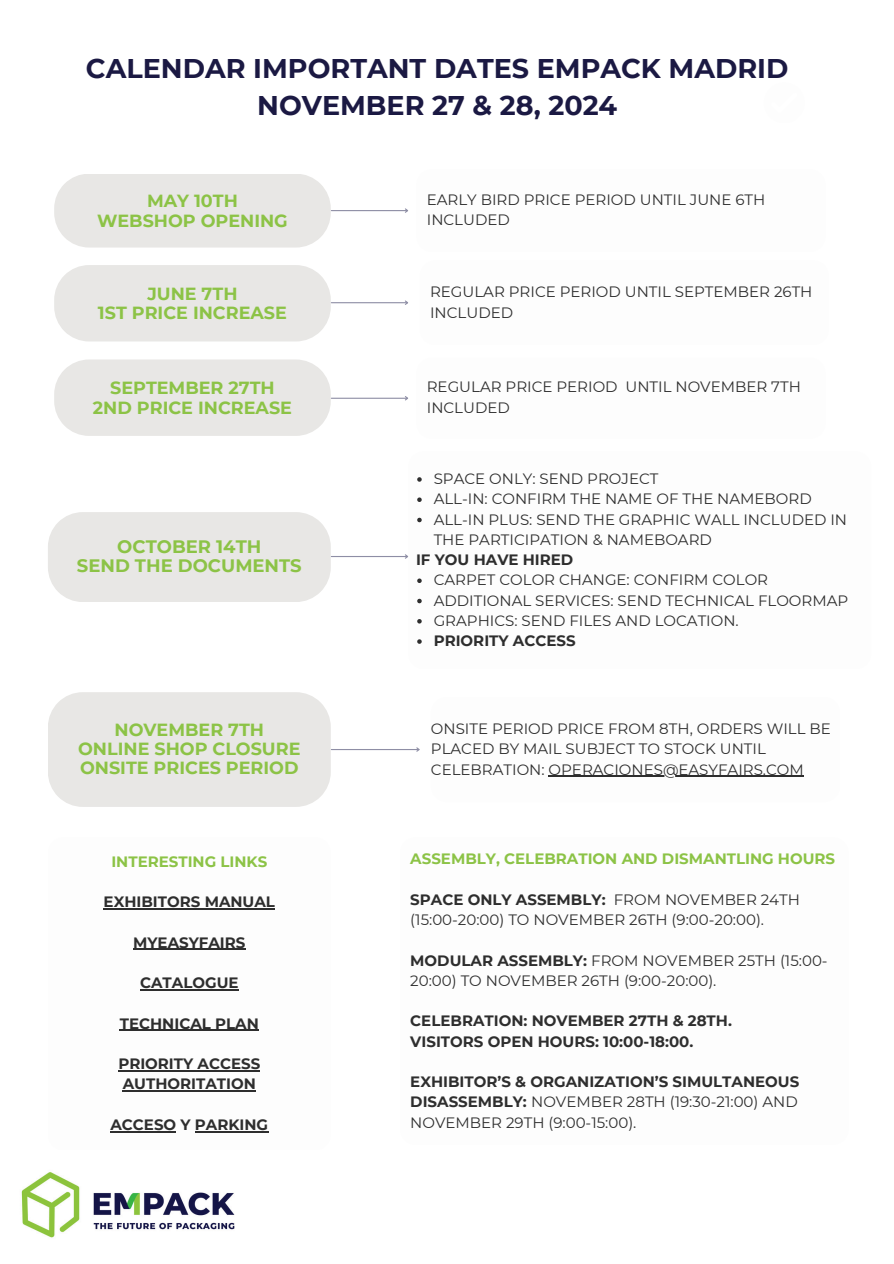
<style>
.page{position:relative;width:894px;height:1264px;background:#fff}
.page>*{position:absolute;margin:0;border:0;box-sizing:border-box;transform-origin:0 0}
.t1{font:700 27px/37.2px "Montserrat";color:#1b1943;text-align:center}
.t2{font:700 18px/19.2px "Montserrat";color:#8cc346;text-align:center}
.t3{font:700 17.55px/19.2px "Montserrat";color:#8cc346;text-align:center}
.t4{font:15px/20.2px "Montserrat";color:#2e2e2e}
.t5{font:700 15px/20.2px "Montserrat";color:#2e2e2e}
.t6{font:700 15px "Montserrat";color:#8cc346}
.s1{font-weight:400}
.s2{font-weight:700}
</style>
<div class="page">
<svg style="left:417px;top:477px;width:4px;height:4px"></svg>
<svg style="left:417px;top:497px;width:4px;height:5px"></svg>
<svg style="left:417px;top:517px;width:4px;height:5px"></svg>
<svg style="left:417px;top:578px;width:4px;height:5px"></svg>
<svg style="left:417px;top:598px;width:4px;height:5px"></svg>
<svg style="left:417px;top:619px;width:4px;height:4px"></svg>
<svg style="left:417px;top:639px;width:4px;height:4px"></svg>
<hr style="left:548px;top:775px;width:255px;height:2px;background:#2e2e2e">
<div style="left:54px;top:174px;width:276px;height:73px;background:#e8e7e5"></div>
<div style="left:54px;top:265px;width:276px;height:76px;background:#e8e7e5"></div>
<div style="left:48px;top:512px;width:283px;height:90px;background:#e8e7e5"></div>
<div style="left:48px;top:692px;width:283px;height:115px;background:#e8e7e5"></div>
<div style="left:54px;top:359px;width:276px;height:77px;background:#e8e7e5"></div>
<hr style="left:331px;top:210px;width:76px;height:1px;background:#8e8ea5">
<svg style="left:403px;top:208px;width:5px;height:5px"></svg>
<hr style="left:331px;top:302px;width:76px;height:1px;background:#8e8ea5">
<svg style="left:403px;top:300px;width:5px;height:5px"></svg>
<hr style="left:331px;top:749px;width:87px;height:1px;background:#8e8ea5">
<svg style="left:415px;top:747px;width:5px;height:5px"></svg>
<hr style="left:331px;top:398px;width:76px;height:1px;background:#8e8ea5">
<svg style="left:403px;top:396px;width:5px;height:5px"></svg>
<hr style="left:331px;top:556px;width:76px;height:1px;background:#8e8ea5">
<svg style="left:404px;top:554px;width:5px;height:5px"></svg>
<img style="left:21px;top:1172px;width:214px;height:66px">
<hr style="left:104px;top:908px;width:171px;height:1px;background:#2e2e2e">
<hr style="left:133px;top:948px;width:112px;height:1px;background:#2e2e2e">
<hr style="left:140px;top:989px;width:98px;height:1px;background:#2e2e2e">
<hr style="left:120px;top:1029px;width:139px;height:1px;background:#2e2e2e">
<hr style="left:118px;top:1070px;width:142px;height:1px;background:#2e2e2e">
<hr style="left:123px;top:1090px;width:133px;height:1px;background:#2e2e2e">
<hr style="left:110px;top:1130px;width:66px;height:2px;background:#2e2e2e">
<hr style="left:195px;top:1130px;width:73px;height:2px;background:#2e2e2e">
<h3 class="t1" style="left:86px;top:50px;width:703px">CALENDAR IMPORTANT DATES EMPACK MADRID<br>NOVEMBER 27 &amp; 28, 2024</h3>
<p class="t3" style="left:97px;top:191px;width:192px">MAY 10TH<br>WEBSHOP OPENING</p>
<p class="t3" style="left:98px;top:284px;width:190px">JUNE 7TH<br>1ST PRICE INCREASE</p>
<h2 class="t3" style="left:93px;top:378px;width:200px">SEPTEMBER 27TH<br>2ND PRICE INCREASE</h2>
<p class="t2" style="left:77px;top:536px;width:226px">OCTOBER 14TH<br>SEND THE DOCUMENTS</p>
<p class="t3" style="left:78px;top:720px;width:224px">NOVEMBER 7TH<br>ONLINE SHOP CLOSURE<br>ONSITE PRICES PERIOD</p>
<h3 class="t6" style="left:111px;top:852px;width:157px">INTERESTING LINKS</h3>
<p class="t5" style="left:104px;top:891px;width:173px">EXHIBITORS MANUAL</p>
<h3 class="t5" style="left:133px;top:932px;width:114px">MYEASYFAIRS</h3>
<h4 class="t5" style="left:140px;top:972px;width:100px">CATALOGUE</h4>
<h4 class="t5" style="left:120px;top:1013px;width:140px">TECHNICAL PLAN</h4>
<h3 class="t5" style="left:118px;top:1053px;width:143px">PRIORITY ACCESS<br>AUTHORITATION</h3>
<h4 class="t5" style="left:110px;top:1114px;width:159px">ACCESO Y PARKING</h4>
<h1 class="t4" style="left:426px;top:190px;width:340px">EARLY BIRD PRICE PERIOD UNTIL JUNE 6TH<br>INCLUDED</h1>
<h4 class="t4" style="left:430px;top:282px;width:384px">REGULAR PRICE PERIOD UNTIL SEPTEMBER 26TH<br>INCLUDED</h4>
<p class="t4" style="left:426px;top:377px;width:375px">REGULAR PRICE PERIOD UNTIL NOVEMBER 7TH<br>INCLUDED</p>
<h2 class="t4" style="left:433px;top:468px;width:226px">SPACE ONLY: SEND PROJECT</h2>
<h4 class="t4" style="left:433px;top:488px;width:379px">ALL-IN: CONFIRM THE NAME OF THE NAMEBORD</h4>
<h2 class="t4" style="left:433px;top:509px;width:415px">ALL-IN PLUS: SEND THE GRAPHIC WALL INCLUDED IN<br>THE PARTICIPATION &amp; NAMEBOARD</h2>
<h4 class="t5" style="left:416px;top:549px;width:159px">IF YOU HAVE HIRED</h4>
<h2 class="t4" style="left:433px;top:569px;width:336px">CARPET COLOR CHANGE: CONFIRM COLOR</h2>
<h4 class="t4" style="left:433px;top:590px;width:416px">ADDITIONAL SERVICES: SEND TECHNICAL FLOORMAP</h4>
<h2 class="t4" style="left:433px;top:610px;width:306px">GRAPHICS: SEND FILES AND LOCATION.</h2>
<p class="t5" style="left:433px;top:630px;width:143px">PRIORITY ACCESS</p>
<p class="t4" style="left:431px;top:718px;width:401px">ONSITE PERIOD PRICE FROM 8TH, ORDERS WILL BE<br>PLACED BY MAIL SUBJECT TO STOCK UNTIL<br>CELEBRATION: OPERACIONES@EASYFAIRS.COM</p>
<h3 class="t6" style="left:410px;top:849px;width:426px">ASSEMBLY, CELEBRATION AND DISMANTLING HOURS</h3>
<h3 class="t5" style="left:410px;top:889px;width:391px">SPACE ONLY ASSEMBLY: <span class="s1">FROM NOVEMBER 24TH</span></h3>
<h3 class="t4" style="left:410px;top:909px;width:355px">(15:00-20:00) TO NOVEMBER 26TH (9:00-20:00).</h3>
<h3 class="t4" style="left:410px;top:950px;width:418px"><span class="s2">MODULAR ASSEMBLY:</span> FROM NOVEMBER 25TH (15:00-<br>20:00) TO NOVEMBER 26TH (9:00-20:00).</h3>
<h3 class="t5" style="left:410px;top:1010px;width:323px">CELEBRATION: NOVEMBER 27TH &amp; 28TH.<br>VISITORS OPEN HOURS: 10:00-18:00.</h3>
<h3 class="t4" style="left:410px;top:1071px;width:390px;text-align:justify"><span class="s2">EXHIBITOR’S &amp; ORGANIZATION’S SIMULTANEOUS DISASSEMBLY:</span> NOVEMBER 28TH (19:30-21:00) AND NOVEMBER 29TH (9:00-15:00).</h3>
</div>
